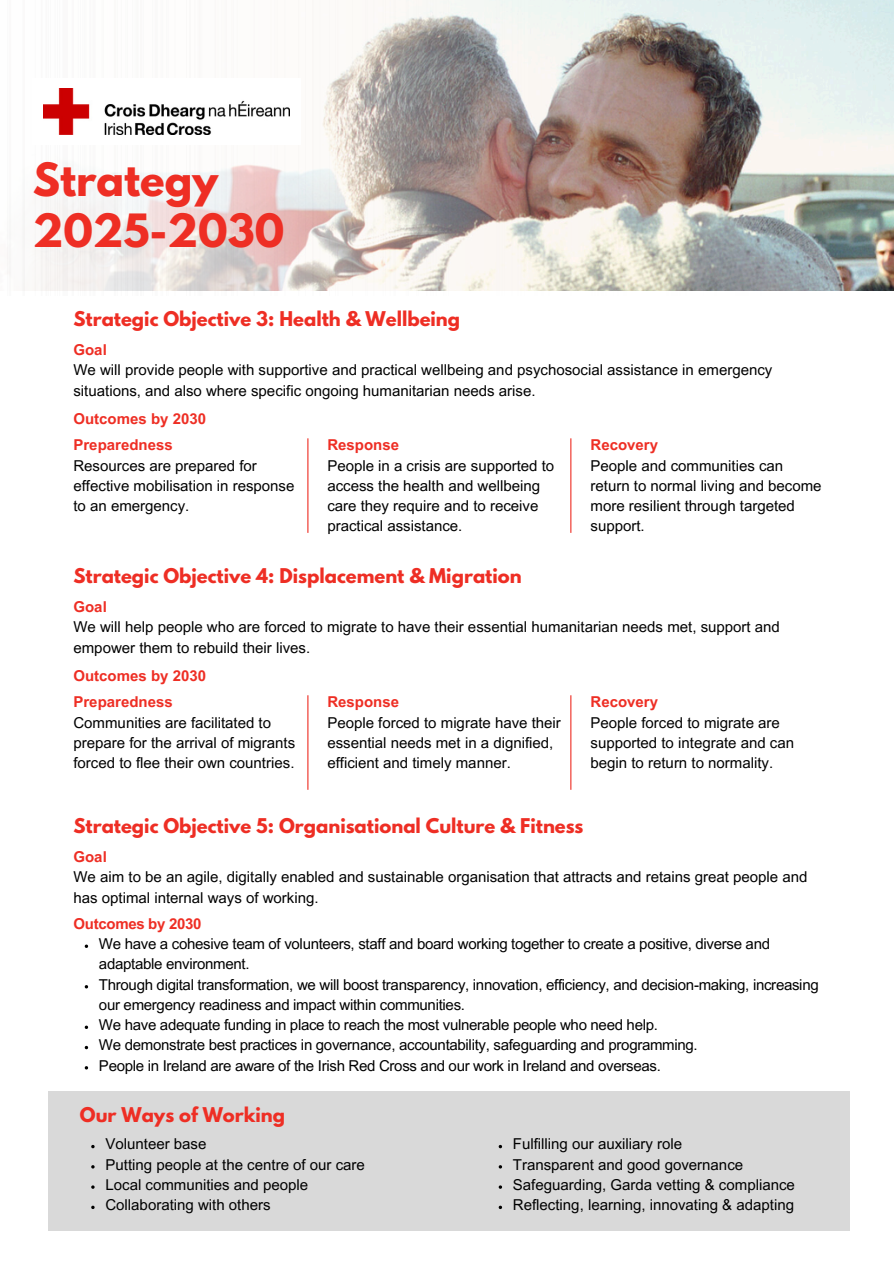
<style>
.page{position:relative;width:894px;height:1264px;background:#fff}
.page>*{position:absolute;margin:0;border:0;box-sizing:border-box;transform-origin:0 0}
.t1{font:700 40.65px "League Spartan";color:#ee2e24}
.t2{font:700 18px "League Spartan";color:#ee2e24}
.t3{font:15px/20.2px "Arial MT Pro";color:#000}
.t4{font:15px/20.2px "Arial MT Pro";letter-spacing:-.02em;color:#000}
.t5{font:700 15px "Arial MT Pro";color:#ee2e24}
.t6{font:700 15px "Arial MT Pro";letter-spacing:-.02em;color:#ee2e24}
</style>
<div class="page">
<hr style="left:307px;top:438px;width:1px;height:95px;background:#ee2e24">
<hr style="left:570px;top:438px;width:1px;height:95px;background:#ee2e24">
<hr style="left:307px;top:695px;width:1px;height:94px;background:#ee2e24">
<hr style="left:570px;top:695px;width:1px;height:94px;background:#ee2e24">
<img style="left:762px;top:0;width:131px;height:290px">
<img style="left:7px;top:0;width:755px;height:291px">
<div style="left:33px;top:78px;width:268px;height:66px;background:#fff"></div>
<img style="left:44px;top:88px;width:245px;height:46px">
<div style="left:48px;top:1091px;width:801px;height:139px;background:#d9d9d9"></div>
<svg style="left:91px;top:1144px;width:4px;height:4px"></svg>
<svg style="left:91px;top:1165px;width:4px;height:3px"></svg>
<svg style="left:498px;top:1144px;width:4px;height:4px"></svg>
<p class="t1" style="left:33px;top:160px;width:187px">Strategy</p>
<p class="t1" style="left:33px;top:210px;width:253px">2025-2030</p>
<h1 class="t2" style="left:73px;top:309px;width:388px">Strategic Objective 3: Health &amp; Wellbeing</h1>
<p class="t5" style="left:73px;top:344px;width:35px">Goal</p>
<p class="t3" style="left:73px;top:362px;width:700px">We will provide people with supportive and practical wellbeing and psychosocial assistance in emergency situations, and also where specific ongoing humanitarian needs arise.</p>
<p class="t5" style="left:73px;top:413px;width:134px">Outcomes by 2030</p>
<h2 class="t5" style="left:73px;top:439px;width:101px">Preparedness</h2>
<p class="t3" style="left:73px;top:457px;width:222px">Resources are prepared for effective mobilisation in response to an emergency.</p>
<p class="t5" style="left:327px;top:439px;width:73px">Response</p>
<p class="t3" style="left:327px;top:457px;width:228px">People in a crisis are supported to access the health and wellbeing care they require and to receive practical assistance.</p>
<p class="t5" style="left:590px;top:439px;width:69px">Recovery</p>
<h3 class="t3" style="left:590px;top:457px;width:232px">People and communities can return to normal living and become more resilient through targeted support.</h3>
<p class="t2" style="left:73px;top:566px;width:449px">Strategic Objective 4: Displacement &amp; Migration</p>
<p class="t5" style="left:73px;top:601px;width:35px">Goal</p>
<p class="t3" style="left:73px;top:618px;width:707px">We will help people who are forced to migrate to have their essential humanitarian needs met, support and empower them to rebuild their lives.</p>
<p class="t5" style="left:73px;top:670px;width:134px">Outcomes by 2030</p>
<h2 class="t5" style="left:73px;top:696px;width:101px">Preparedness</h2>
<p class="t3" style="left:73px;top:714px;width:223px">Communities are facilitated to prepare for the arrival of migrants forced to flee their own countries.</p>
<p class="t5" style="left:327px;top:696px;width:73px">Response</p>
<p class="t3" style="left:327px;top:714px;width:235px">People forced to migrate have their essential needs met in a dignified, efficient and timely manner.</p>
<p class="t5" style="left:590px;top:696px;width:69px">Recovery</p>
<h3 class="t3" style="left:590px;top:714px;width:205px">People forced to migrate are supported to integrate and can begin to return to normality.</h3>
<p class="t2" style="left:73px;top:816px;width:511px">Strategic Objective 5: Organisational Culture &amp; Fitness</p>
<p class="t5" style="left:73px;top:851px;width:35px">Goal</p>
<p class="t3" style="left:73px;top:868px;width:735px">We aim to be an agile, digitally enabled and sustainable organisation that attracts and retains great people and has optimal internal ways of working.</p>
<p class="t6" style="left:73px;top:917px;width:130px">Outcomes by 2030</p>
<p class="t4" style="left:99px;top:935px;width:672px">We have a cohesive team of volunteers, staff and board working together to create a positive, diverse and adaptable environment.</p>
<p class="t4" style="left:99px;top:976px;width:721px">Through digital transformation, we will boost transparency, innovation, efficiency, and decision-making, increasing our emergency readiness and impact within communities.</p>
<h2 class="t4" style="left:99px;top:1016px;width:560px">We have adequate funding in place to reach the most vulnerable people who need help.</h2>
<p class="t4" style="left:99px;top:1036px;width:600px">We demonstrate best practices in governance, accountability, safeguarding and programming.</p>
<p class="t4" style="left:99px;top:1057px;width:563px">People in Ireland are aware of the Irish Red Cross and our work in Ireland and overseas.</p>
<p class="t2" style="left:80px;top:1106px;width:206px">Our Ways of Working</p>
<h2 class="t3" style="left:105px;top:1135px;width:102px">Volunteer base</h2>
<p class="t3" style="left:105px;top:1156px;width:261px">Putting people at the centre of our care</p>
<p class="t3" style="left:105px;top:1176px;width:204px">Local communities and people</p>
<p class="t3" style="left:105px;top:1196px;width:166px">Collaborating with others</p>
<p class="t3" style="left:513px;top:1135px;width:171px">Fulfilling our auxiliary role</p>
<p class="t3" style="left:513px;top:1156px;width:232px">Transparent and good governance</p>
<p class="t3" style="left:513px;top:1176px;width:283px">Safeguarding, Garda vetting &amp; compliance</p>
<p class="t3" style="left:513px;top:1196px;width:282px">Reflecting, learning, innovating &amp; adapting</p>
</div>
